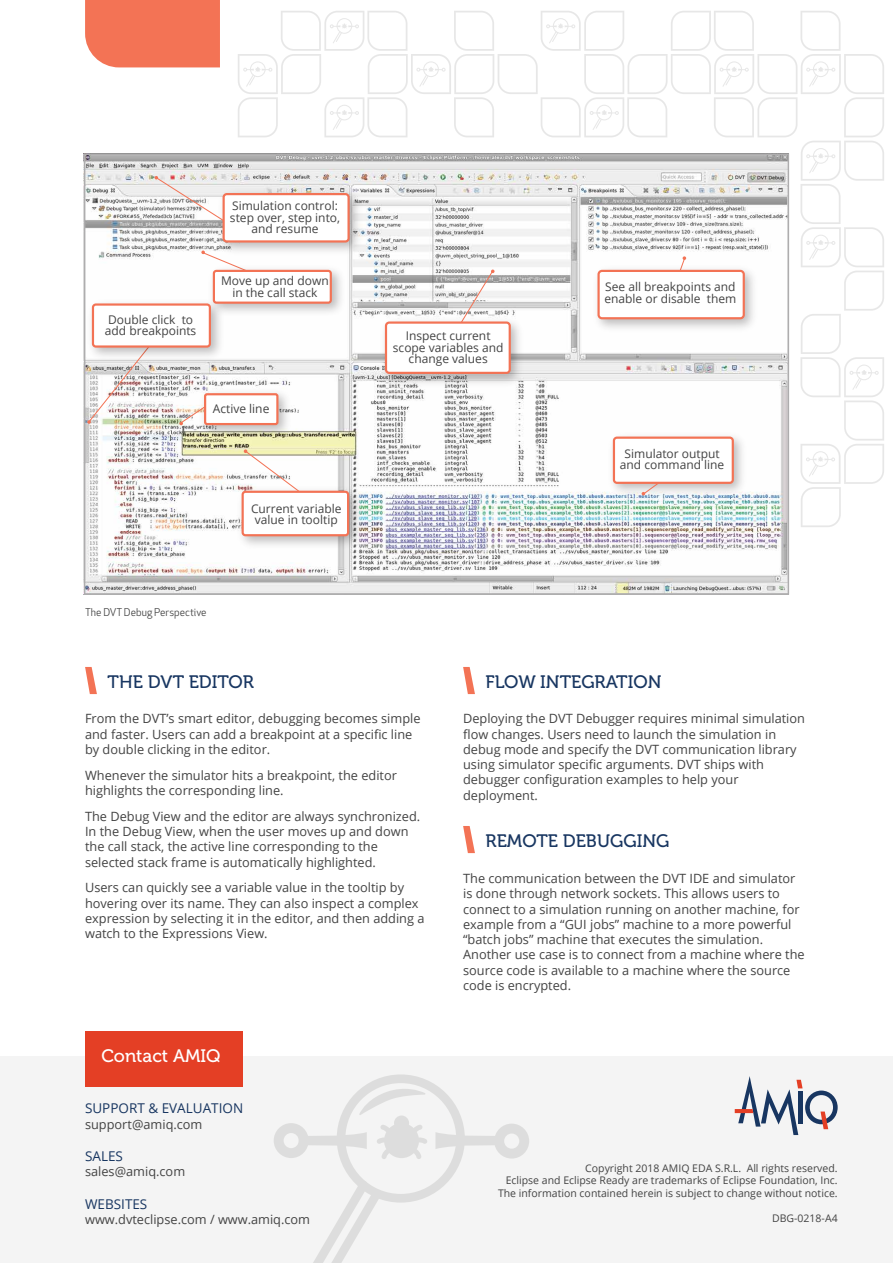
<style>
.page{position:relative;width:893px;height:1263px;background:#fff}
.page>*{position:absolute;margin:0;border:0;box-sizing:border-box;transform-origin:0 0}
.t1{font:18px "Museo 500";color:#183661}
.t2{font:18px "Museo 500";color:#fff}
.t3{font:13.5px "Open Sans";color:#183661}
.t4{font:12.75px/15.3px "Open Sans";color:#434343}
.t5{font:12px/11.4px "Open Sans";color:#434343;text-align:center}
.t6{font:10.5px/12.6px "Open Sans";color:#434343;text-align:right}
.t7{font:10.5px "Apex New";color:#434343}
</style>
<div class="page">
<div style="left:0;top:1056px;width:893px;height:207px;background:#f4f4f4"></div>
<svg style="left:85px;top:667px;width:12px;height:27px"></svg>
<svg style="left:463px;top:667px;width:12px;height:27px"></svg>
<svg style="left:463px;top:826px;width:12px;height:27px"></svg>
<div style="left:85px;top:1031px;width:157px;height:55px;background:#e43f25"></div>
<svg style="left:274px;top:1074px;width:255px;height:189px"></svg>
<svg style="left:84px;top:154px;width:705px;height:441px"></svg>
<svg style="left:85px;top:0;width:799px;height:527px"></svg>
<svg style="left:735px;top:1076px;width:103px;height:59px"></svg>
<p class="t5" style="left:230px;top:200px;width:112px">Simulation control: step over, step into, and resume</p>
<p class="t5" style="left:105px;top:314px;width:93px;text-align:left">Double click to add breakpoints</p>
<p class="t5" style="left:221px;top:275px;width:109px">Move up and down in the call stack</p>
<p class="t5" style="left:213px;top:402px;width:58px">Active line</p>
<p class="t5" style="left:251px;top:502px;width:92px">Current variable value in tooltip</p>
<p class="t7" style="left:85px;top:605px;width:123px">The DVT Debug Perspective</p>
<h1 class="t1" style="left:108px;top:672px;width:148px">THE DVT EDITOR</h1>
<p class="t5" style="left:393px;top:330px;width:112px">Inspect current scope variables and change values</p>
<p class="t5" style="left:604px;top:281px;width:133px;text-align:left">See all breakpoints and enable or disable them</p>
<p class="t5" style="left:620px;top:448px;width:106px">Simulator output and command line</p>
<h1 class="t1" style="left:486px;top:672px;width:177px">FLOW INTEGRATION</h1>
<p class="t4" style="left:85px;top:711px;width:337px">From the DVT’s smart editor, debugging becomes simple and faster. Users can add a breakpoint at a specific line by double clicking in the editor.</p>
<p class="t4" style="left:85px;top:767px;width:313px">Whenever the simulator hits a breakpoint, the editor highlights the corresponding line.</p>
<p class="t4" style="left:85px;top:808px;width:337px">The Debug View and the editor are always synchronized.<br>In the Debug View, when the user moves up and down the call stack, the active line corresponding to the selected stack frame is automatically highlighted.</p>
<p class="t4" style="left:85px;top:880px;width:341px">Users can quickly see a variable value in the tooltip by hovering over its name. They can also inspect a complex expression by selecting it in the editor, and then adding a watch to the Expressions View.</p>
<h1 class="t2" style="left:101px;top:1046px;width:121px">Contact AMIQ</h1>
<p class="t3" style="left:85px;top:1099px;width:160px">SUPPORT &amp; EVALUATION</p>
<p class="t4" style="left:85px;top:1116px;width:119px">support@amiq.com</p>
<p class="t3" style="left:85px;top:1147px;width:39px">SALES</p>
<p class="t4" style="left:85px;top:1164px;width:102px">sales@amiq.com</p>
<p class="t3" style="left:85px;top:1194px;width:64px">WEBSITES</p>
<p class="t4" style="left:85px;top:1211px;width:227px">www.dvteclipse.com / www.amiq.com</p>
<p class="t4" style="left:463px;top:711px;width:343px">Deploying the DVT Debugger requires minimal simulation flow changes. Users need to launch the simulation in debug mode and specify the DVT communication library using simulator specific arguments. DVT ships with debugger configuration examples to help your deployment.</p>
<h1 class="t1" style="left:486px;top:831px;width:185px">REMOTE DEBUGGING</h1>
<p class="t4" style="left:463px;top:870px;width:343px">The communication between the DVT IDE and simulator is done through network sockets. This allows users to connect to a simulation running on another machine, for example from a “GUI jobs” machine to a more powerful “batch jobs” machine that executes the simulation.<br>Another use case is to connect from a machine where the source code is available to a machine where the source code is encrypted.</p>
<p class="t6" style="left:498px;top:1161px;width:341px">Copyright 2018 AMIQ EDA S.R.L. All rights reserved.<br>Eclipse and Eclipse Ready are trademarks of Eclipse Foundation, Inc.<br>The information contained herein is subject to change without notice.</p>
<p class="t6" style="left:772px;top:1212px;width:67px">DBG-0218-A4</p>
</div>
